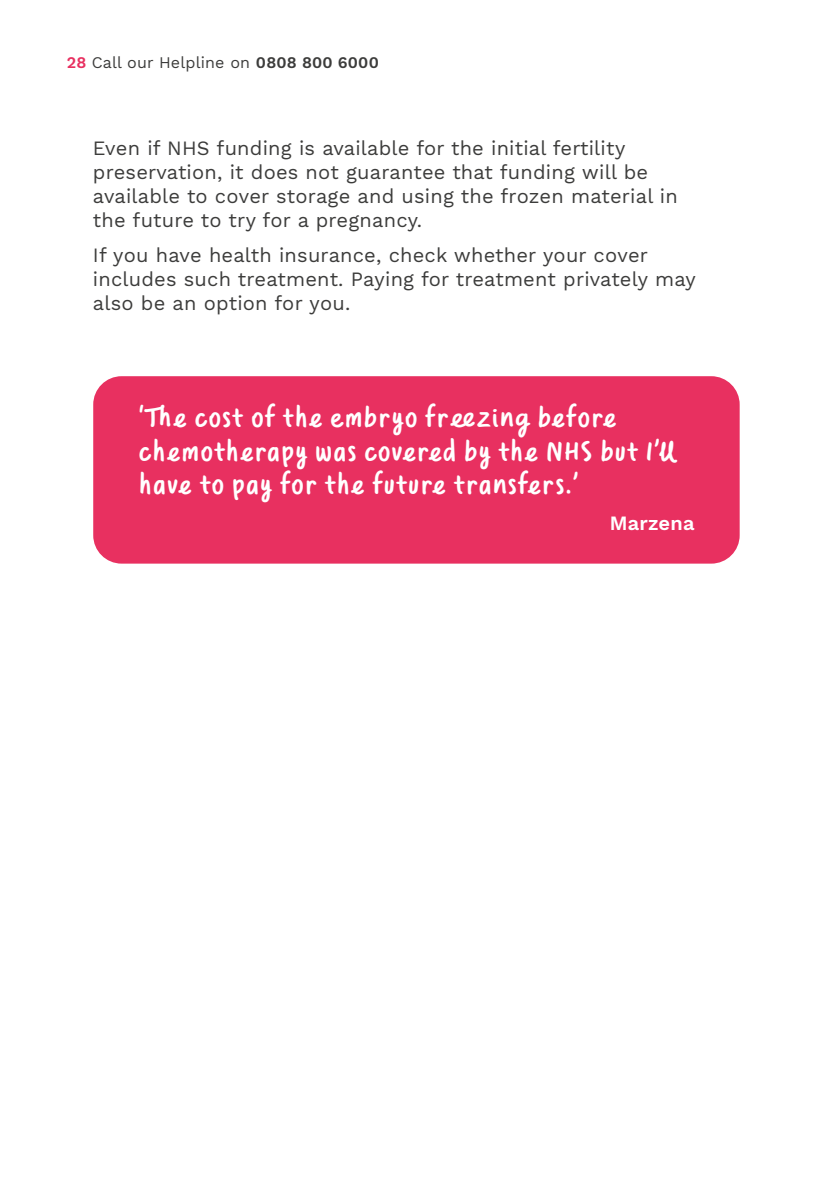
<style>
.page{position:relative;width:840px;height:1191px;background:#fff}
.page>*{position:absolute;margin:0;border:0;box-sizing:border-box;transform-origin:0 0}
.t1{font:28px/33.6px "Erika";letter-spacing:.01em;color:#fff}
.t2{font:20px/24px "Work Sans";letter-spacing:.01em;color:#3c3c3b}
.t3{font:600 20px "Work Sans";letter-spacing:.01em;color:#fff}
.t4{font:16px "Work Sans";letter-spacing:.01em;color:#3c3c3b}
.s1{font-weight:600;color:#e83060}
.s2{font-weight:600}
</style>
<div class="page">
<div style="left:93px;top:376px;width:646px;height:187px;background:#e83060;border-radius:28px"></div>
<p class="t4" style="left:67px;top:53px;width:313px"><span class="s1">28</span> Call our Helpline on <span class="s2">0808 800 6000</span></p>
<p class="t2" style="left:93px;top:137px;width:586px">Even if NHS funding is available for the initial fertility preservation, it does not guarantee that funding will be available to cover storage and using the frozen material in the future to try for a pregnancy.</p>
<p class="t2" style="left:93px;top:244px;width:604px">If you have health insurance, check whether your cover includes such treatment. Paying for treatment privately may also be an option for you.</p>
<h1 class="t1" style="left:138px;top:401px;width:540px">‘The cost of the embryo freezing before chemotherapy was covered by the NHS but I’ll have to pay for the future transfers.’</h1>
<p class="t3" style="left:609px;top:511px;width:86px">Marzena</p>
</div>
